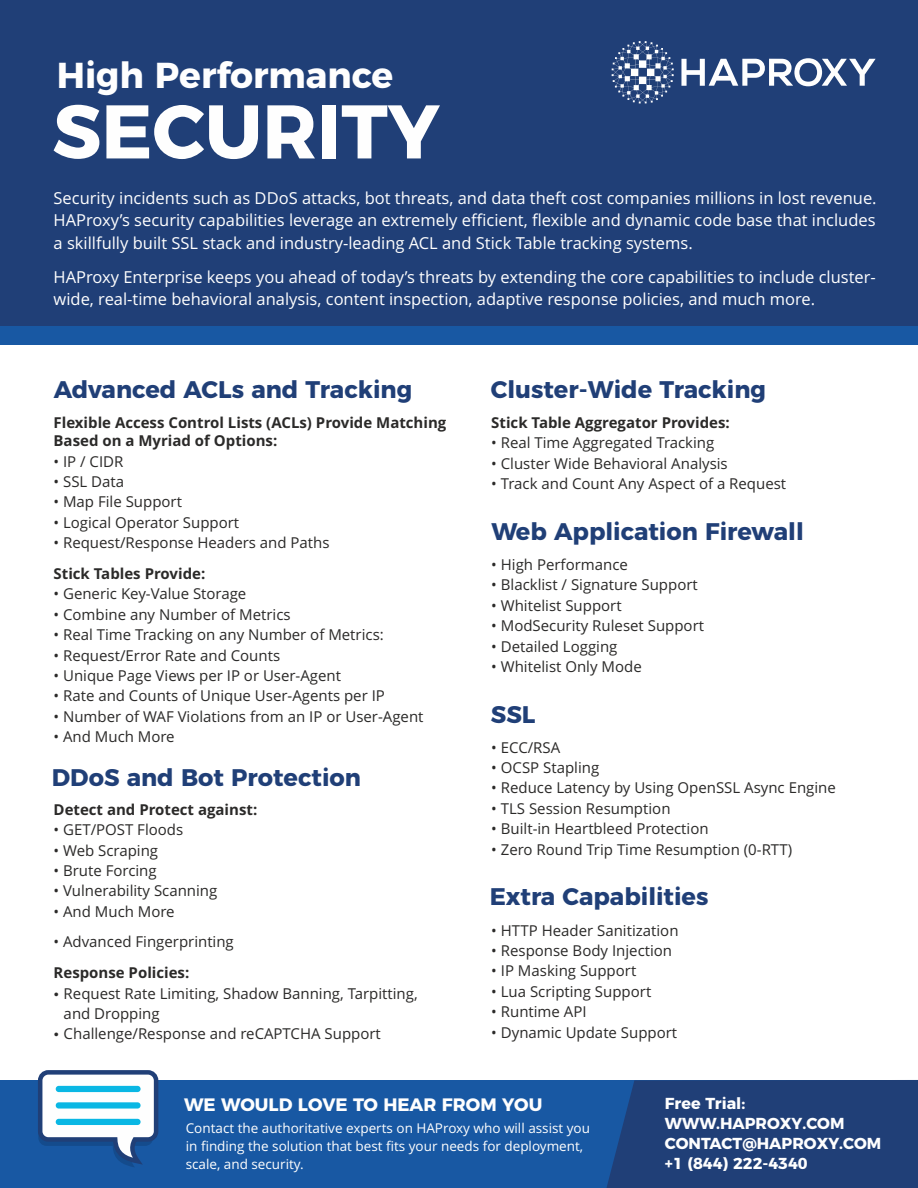
<style>
.page{position:relative;width:918px;height:1188px;background:#fff}
.page>*{position:absolute;margin:0;border:0;box-sizing:border-box;transform-origin:0 0}
.t1{font:700 75.75px "Montserrat";color:#fefefe}
.t2{font:700 36px "Montserrat";color:#fefefe}
.t3{font:700 24px "Montserrat";color:#203f77}
.t4{font:700 18px "Montserrat";color:#fefefe}
.t5{font:16.5px/22.5px "Open Sans";color:#fefefe;text-align:justify}
.t6{font:700 15.9px/20.1px "Montserrat";color:#fefefe}
.t7{font:15px/20.4px "Open Sans";color:#2b2a29}
.t8{font:700 15px/18.5px "Open Sans";color:#2b2a29}
.t9{font:13.5px/18.5px "Open Sans";color:#fefefe}
</style>
<div class="page">
<div style="left:0;top:0;width:918px;height:345px;background:#203f77"></div>
<div style="left:0;top:1080px;width:918px;height:108px;background:#1858a3"></div>
<div style="left:606px;top:1080px;width:312px;height:108px;background:#203f77"></div>
<svg style="left:38px;top:1070px;width:121px;height:97px"></svg>
<div style="left:56px;top:1086px;width:85px;height:6px;background:#0ab7e4;border-radius:3px"></div>
<div style="left:56px;top:1102px;width:85px;height:7px;background:#0ab7e4;border-radius:3px"></div>
<div style="left:56px;top:1119px;width:85px;height:6px;background:#0ab7e4;border-radius:3px"></div>
<svg style="left:612px;top:41px;width:263px;height:62px"></svg>
<div style="left:0;top:326px;width:918px;height:19px;background:#1858a3"></div>
<h2 class="t2" style="left:57px;top:53px;width:338px">High Performance</h2>
<h1 class="t1" style="left:52px;top:85px;width:389px">SECURITY</h1>
<p class="t5" style="left:54px;top:188px;width:825px">Security incidents such as DDoS attacks, bot threats, and data theft cost companies millions in lost revenue.<br>HAProxy’s security capabilities leverage an extremely efficient, flexible and dynamic code base that includes a skillfully built SSL stack and industry-leading ACL and Stick Table tracking systems.</p>
<p class="t5" style="left:54px;top:267px;width:824px">HAProxy Enterprise keeps you ahead of today’s threats by extending the core capabilities to include cluster&shy;wide, real-time behavioral analysis, content inspection, adaptive response policies, and much more.</p>
<h3 class="t3" style="left:54px;top:375px;width:360px">Advanced ACLs and Tracking</h3>
<p class="t8" style="left:54px;top:415px;width:394px">Flexible Access Control Lists (ACLs) Provide Matching<br>Based on a Myriad of Options:</p>
<p class="t7" style="left:54px;top:452px;width:71px">• IP / CIDR</p>
<p class="t7" style="left:54px;top:473px;width:72px">• SSL Data</p>
<p class="t7" style="left:54px;top:493px;width:130px">• Map File Support</p>
<p class="t7" style="left:54px;top:514px;width:187px">• Logical Operator Support</p>
<p class="t7" style="left:54px;top:534px;width:278px">• Request/Response Headers and Paths</p>
<p class="t8" style="left:54px;top:566px;width:153px">Stick Tables Provide:</p>
<p class="t7" style="left:54px;top:585px;width:194px">• Generic Key-Value Storage</p>
<p class="t7" style="left:54px;top:606px;width:239px">• Combine any Number of Metrics</p>
<p class="t7" style="left:54px;top:626px;width:332px">• Real Time Tracking on any Number of Metrics:</p>
<p class="t7" style="left:54px;top:646px;width:228px">• Request/Error Rate and Counts</p>
<p class="t7" style="left:54px;top:667px;width:289px">• Unique Page Views per IP or User-Agent</p>
<p class="t7" style="left:54px;top:687px;width:333px">• Rate and Counts of Unique User-Agents per IP</p>
<p class="t7" style="left:54px;top:708px;width:371px">• Number of WAF Violations from an IP or User-Agent</p>
<p class="t7" style="left:54px;top:728px;width:123px">• And Much More</p>
<h3 class="t3" style="left:52px;top:763px;width:311px">DDoS and Bot Protection</h3>
<p class="t8" style="left:54px;top:802px;width:205px">Detect and Protect against:</p>
<p class="t7" style="left:54px;top:821px;width:131px">• GET/POST Floods</p>
<p class="t7" style="left:54px;top:841px;width:106px">• Web Scraping</p>
<p class="t7" style="left:54px;top:862px;width:105px">• Brute Forcing</p>
<p class="t7" style="left:54px;top:882px;width:165px">• Vulnerability Scanning</p>
<p class="t7" style="left:54px;top:903px;width:123px">• And Much More</p>
<p class="t7" style="left:54px;top:933px;width:182px">• Advanced Fingerprinting</p>
<p class="t8" style="left:54px;top:965px;width:137px">Response Policies:</p>
<p class="t7" style="left:64px;top:984px;width:356px">Request Rate Limiting, Shadow Banning, Tarpitting, and Dropping<br>Challenge/Response and reCAPTCHA Support</p>
<h3 class="t3" style="left:491px;top:375px;width:277px">Cluster-Wide Tracking</h3>
<p class="t8" style="left:491px;top:415px;width:240px">Stick Table Aggregator Provides:</p>
<p class="t7" style="left:491px;top:434px;width:225px">• Real Time Aggregated Tracking</p>
<p class="t7" style="left:491px;top:454px;width:238px">• Cluster Wide Behavioral Analysis</p>
<p class="t7" style="left:491px;top:475px;width:296px">• Track and Count Any Aspect of a Request</p>
<h3 class="t3" style="left:491px;top:517px;width:314px">Web Application Firewall</h3>
<p class="t7" style="left:491px;top:556px;width:138px">• High Performance</p>
<p class="t7" style="left:491px;top:576px;width:208px">• Blacklist / Signature Support</p>
<p class="t7" style="left:491px;top:597px;width:132px">• Whitelist Support</p>
<p class="t7" style="left:491px;top:617px;width:214px">• ModSecurity Ruleset Support</p>
<p class="t7" style="left:491px;top:637px;width:128px">• Detailed Logging</p>
<p class="t7" style="left:491px;top:658px;width:152px">• Whitelist Only Mode</p>
<h3 class="t3" style="left:491px;top:700px;width:46px">SSL</h3>
<p class="t7" style="left:491px;top:738px;width:71px">• ECC/RSA</p>
<p class="t7" style="left:491px;top:759px;width:109px">• OCSP Stapling</p>
<p class="t7" style="left:491px;top:779px;width:346px">• Reduce Latency by Using OpenSSL Async Engine</p>
<p class="t7" style="left:491px;top:800px;width:181px">• TLS Session Resumption</p>
<p class="t7" style="left:491px;top:820px;width:219px">• Built-in Heartbleed Protection</p>
<p class="t7" style="left:491px;top:841px;width:302px">• Zero Round Trip Time Resumption (0-RTT)</p>
<h3 class="t3" style="left:490px;top:882px;width:220px">Extra Capabilities</h3>
<p class="t7" style="left:491px;top:921px;width:189px">• HTTP Header Sanitization</p>
<p class="t7" style="left:491px;top:942px;width:182px">• Response Body Injection</p>
<p class="t7" style="left:491px;top:962px;width:147px">• IP Masking Support</p>
<p class="t7" style="left:491px;top:983px;width:161px">• Lua Scripting Support</p>
<p class="t7" style="left:491px;top:1003px;width:97px">• Runtime API</p>
<p class="t7" style="left:491px;top:1024px;width:187px">• Dynamic Update Support</p>
<p class="t4" style="left:184px;top:1093px;width:360px">WE WOULD LOVE TO HEAR FROM YOU</p>
<p class="t6" style="left:665px;top:1093px;width:218px">Free Trial:<br>WWW.HAPROXY.COM<br>CONTACT@HAPROXY.COM +1 (844) 222-4340</p>
<p class="t9" style="left:186px;top:1120px;width:406px">Contact the authoritative experts on HAProxy who will assist you in finding the solution that best fits your needs for deployment, scale, and security.</p>
</div>
